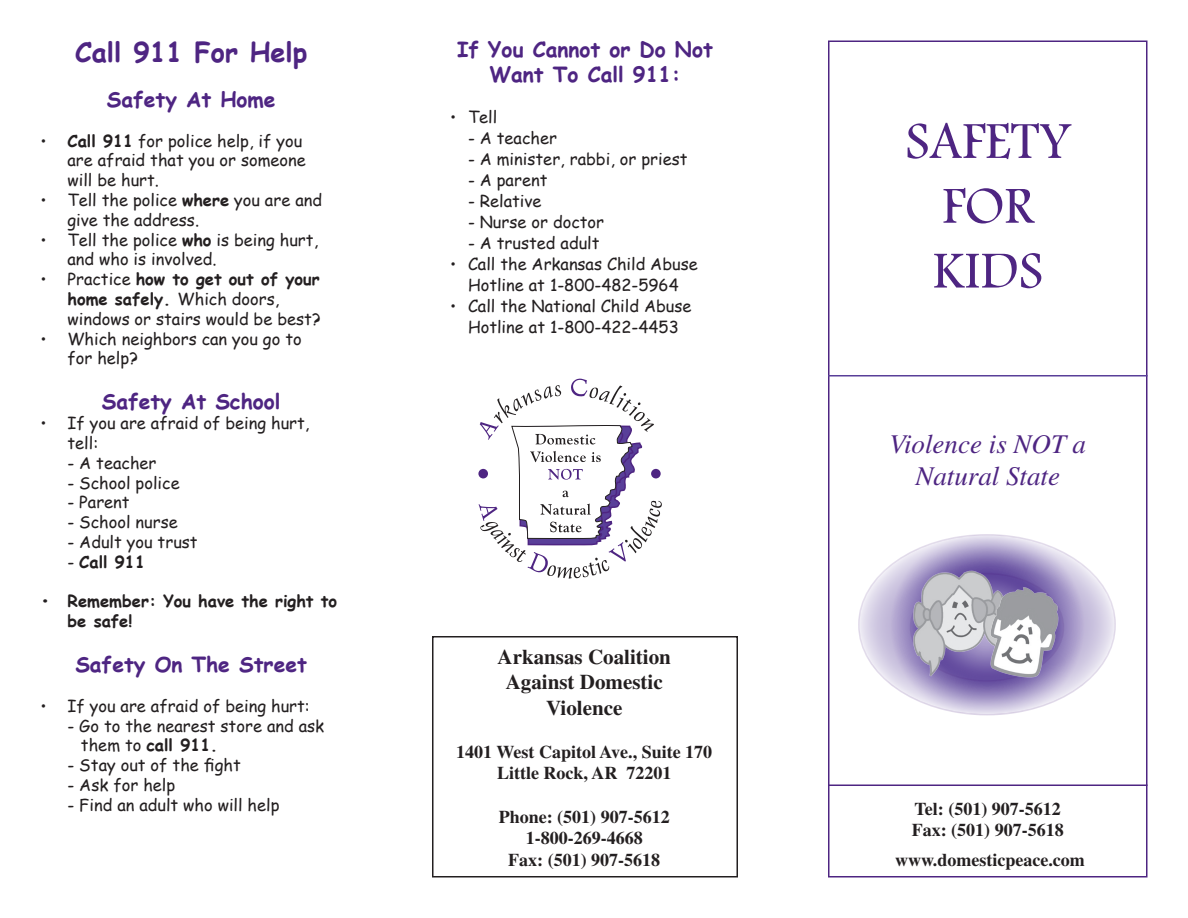
<style>
.page{position:relative;width:1188px;height:918px;background:#fff}
.page>*{position:absolute;margin:0;border:0;box-sizing:border-box;transform-origin:0 0}
.t1{font:54px/64.8px "Footlight MT Light";color:#4e2582;text-align:center}
.t2{font:italic 27px/32.4px "Times";color:#4e2582;text-align:center}
.t3{font:700 27px "Comic Sans MS";color:#4e2582}
.t4{font:700 21px/25.2px "Comic Sans MS";color:#4e2582;text-align:center}
.t5{font:700 21px/25.2px "Times";color:#231f20;text-align:center}
.t6{font:700 18px/21.6px "Times";color:#231f20;text-align:center}
.t7{font:16.5px/19.8px "Comic Sans MS";color:#231f20}
.t8{font:700 16.5px/19.8px "Comic Sans MS";color:#231f20}
.s1{font-weight:700}
.s2{font-weight:400}
</style>
<div class="page">
<svg style="left:858px;top:534px;width:258px;height:177px"></svg>
<div style="left:432px;top:636px;width:306px;height:242px;border:2px solid #231f20"></div>
<div style="left:828px;top:40px;width:320px;height:838px;border:2px solid #4e2582"></div>
<hr style="left:828px;top:375px;width:320px;height:1px;background:#593f99">
<hr style="left:828px;top:784px;width:320px;height:2px;background:#4e2582">
<svg style="left:479px;top:379px;width:183px;height:199px"></svg>
<svg style="left:859px;top:535px;width:256px;height:180px;background:#beb5d7"></svg>
<img style="left:913px;top:571px;width:104px;height:106px">
<img style="left:986px;top:583px;width:78px;height:100px">
<h2 class="t3" style="left:75px;top:32px;width:234px">Call 911 For Help</h2>
<p class="t4" style="left:107px;top:86px;width:170px">Safety At Home</p>
<p class="t7" style="left:67px;top:130px;width:240px;text-indent:-27px">• <span class="s1">Call 911</span> for police help, if you are afraid that you or someone will be hurt.</p>
<p class="t7" style="left:67px;top:190px;width:256px;text-indent:-27px">• Tell the police <span class="s1">where</span> you are and give the address.</p>
<p class="t7" style="left:67px;top:229px;width:252px;text-indent:-27px">• Tell the police <span class="s1">who</span> is being hurt, and who is involved.</p>
<p class="t7" style="left:67px;top:269px;width:255px;text-indent:-27px">• Practice <span class="s1">how to get out of your home safely.</span> Which doors, windows or stairs would be best?</p>
<p class="t7" style="left:67px;top:328px;width:236px;text-indent:-27px">• Which neighbors can you go to for help?</p>
<p class="t4" style="left:102px;top:388px;width:180px">Safety At School</p>
<p class="t7" style="left:67px;top:413px;width:244px;text-indent:-27px">• If you are afraid of being hurt, tell:</p>
<p class="t7" style="left:67px;top:452px;width:91px">- A teacher</p>
<p class="t7" style="left:67px;top:472px;width:114px">- School police</p>
<p class="t7" style="left:67px;top:492px;width:64px">- Parent</p>
<p class="t7" style="left:67px;top:512px;width:112px">- School nurse</p>
<p class="t7" style="left:67px;top:532px;width:132px">- Adult you trust</p>
<p class="t8" style="left:67px;top:551px;width:79px"><span class="s2">-</span> Call 911</p>
<p class="t8" style="left:68px;top:591px;width:271px;text-indent:-27px">• Remember: You have the right to be safe!</p>
<p class="t4" style="left:75px;top:651px;width:233px">Safety On The Street</p>
<p class="t7" style="left:40px;top:695px;width:271px">• If you are afraid of being hurt:</p>
<p class="t7" style="left:81px;top:715px;width:245px;text-indent:-13px">- Go to the nearest store and ask them to <span class="s1">call 911.</span></p>
<p class="t7" style="left:67px;top:755px;width:175px">- Stay out of the fight</p>
<p class="t7" style="left:67px;top:775px;width:109px">- Ask for help</p>
<p class="t7" style="left:67px;top:794px;width:214px">- Find an adult who will help</p>
<p class="t4" style="left:457px;top:36px;width:257px">If You Cannot or Do Not<br>Want To Call 911:</p>
<p class="t7" style="left:450px;top:107px;width:49px">• Tell</p>
<p class="t7" style="left:468px;top:128px;width:91px">- A teacher</p>
<p class="t7" style="left:468px;top:149px;width:221px">- A minister, rabbi, or priest</p>
<p class="t7" style="left:468px;top:170px;width:81px">- A parent</p>
<p class="t7" style="left:468px;top:191px;width:75px">- Relative</p>
<p class="t7" style="left:468px;top:212px;width:138px">- Nurse or doctor</p>
<p class="t7" style="left:468px;top:233px;width:133px">- A trusted adult</p>
<p class="t7" style="left:450px;top:253px;width:249px;line-height:21px;text-align:center">• Call the Arkansas Child Abuse<br>Hotline at 1-800-482-5964</p>
<p class="t7" style="left:450px;top:295px;width:243px;line-height:21px;text-align:center">• Call the National Child Abuse<br>Hotline at 1-800-422-4453</p>
<p class="t5" style="left:498px;top:644px;width:175px">Arkansas Coalition<br>Against Domestic<br>Violence</p>
<p class="t6" style="left:456px;top:741px;width:257px">1401 West Capitol Ave., Suite 170<br>Little Rock, AR 72201</p>
<p class="t6" style="left:499px;top:805px;width:172px">Phone: (501) 907-5612<br>1-800-269-4668<br>Fax: (501) 907-5618</p>
<h1 class="t1" style="left:905px;top:107px;width:167px">SAFETY<br>FOR<br>KIDS</h1>
<h2 class="t2" style="left:890px;top:428px;width:198px">Violence is NOT a<br>Natural State</h2>
<p class="t6" style="left:912px;top:797px;width:153px;text-align:left">Tel: (501) 907-5612<br>Fax: (501) 907-5618</p>
<p class="t6" style="left:895px;top:848px;width:191px">www.domesticpeace.com</p>
</div>
